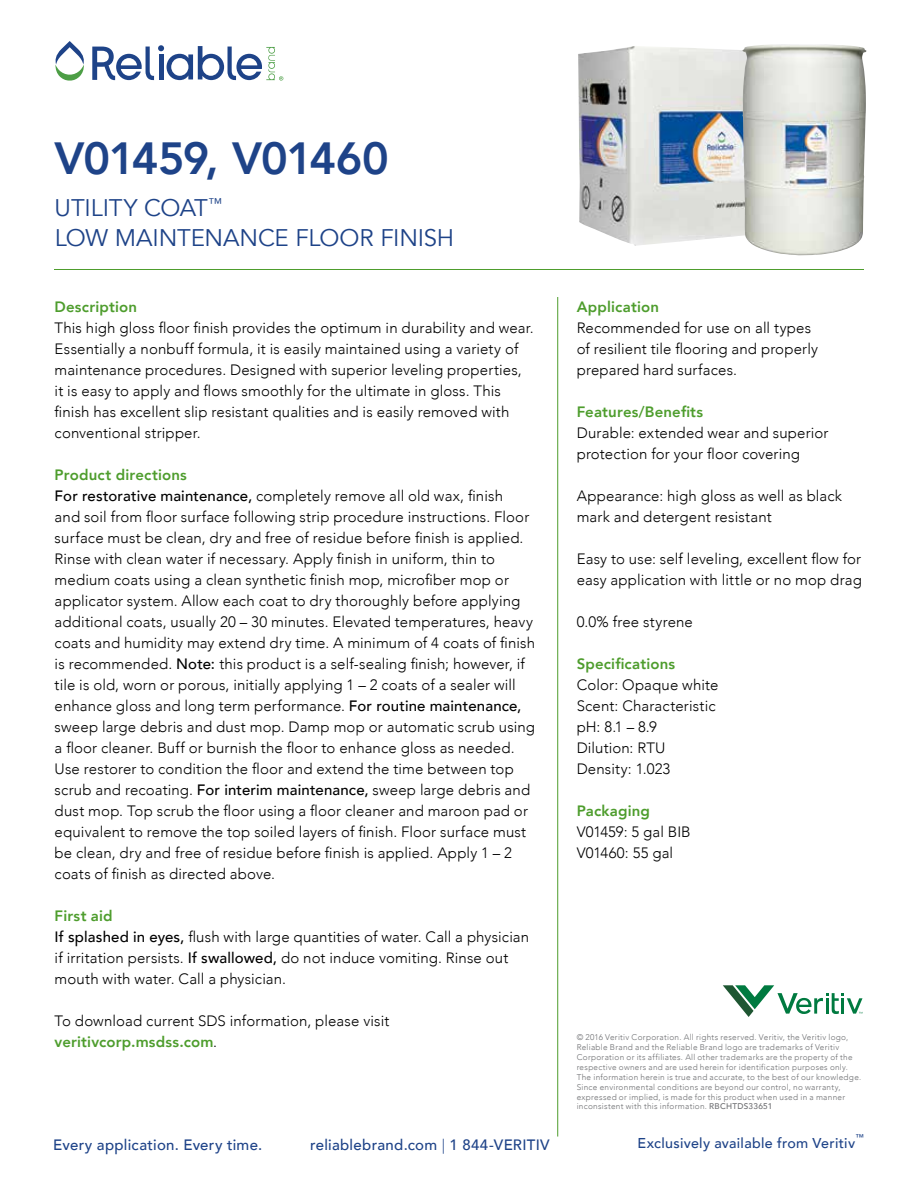
<style>
.page{position:relative;width:918px;height:1188px;background:#fff}
.page>*{position:absolute;margin:0;border:0;box-sizing:border-box;transform-origin:0 0}
.t1{font:800 45px "Avenir";letter-spacing:-.025em;color:#1e4388}
.t2{font:24px/30px "Avenir";letter-spacing:-.01em;color:#1e4388}
.t3{font:300 15px/21px "Avenir";letter-spacing:.01em;color:#000}
.t4{font:800 15px "Avenir";letter-spacing:.01em;color:#4e9d2d}
.t5{font:500 15px "Avenir";letter-spacing:.02em;color:#1e4388}
.t6{font:500 14.25px "Avenir";letter-spacing:.02em;color:#1e4388}
.t7{font:300 8.25px/9.9px "Avenir";letter-spacing:.035em;color:#6d6e71}
.t8{font:500 8.25px "Avenir";color:#1e4388}
.t9{font:300 8.1px/9.8px "Avenir";letter-spacing:.035em;color:#6d6e71}
.s1{font-weight:800;color:#4e9d2d}
.s2{font-weight:500}
.s3{font-weight:300}
.s4{font-size:8.25px}
</style>
<div class="page">
<hr style="left:54px;top:269px;width:810px;height:1px;background:#4e9d2d">
<hr style="left:557px;top:297px;width:1px;height:840px;background:#4e9d2d">
<svg style="left:723px;top:985px;width:140px;height:32px"></svg>
<svg style="left:55px;top:41px;width:29px;height:40px"></svg>
<svg style="left:92px;top:45px;width:191px;height:36px"></svg>
<img style="left:578px;top:46px;width:164px;height:200px">
<img style="left:742px;top:44px;width:125px;height:211px">
<h1 class="t1" style="left:55px;top:123px;width:336px">V01459, V01460</h1>
<h2 class="t2" style="left:55px;top:193px;width:401px">UTILITY COAT<sup>™<br></sup>LOW MAINTENANCE FLOOR FINISH</h2>
<p class="t4" style="left:55px;top:295px;width:84px">Description</p>
<p class="t3" style="left:55px;top:317px;width:481px">This high gloss floor finish provides the optimum in durability and wear.<br>Essentially a nonbuff formula, it is easily maintained using a variety of maintenance procedures. Designed with superior leveling properties, it is easy to apply and flows smoothly for the ultimate in gloss. This finish has excellent slip resistant qualities and is easily removed with conventional stripper.</p>
<p class="t3" style="left:55px;top:464px;width:482px"><span class="s1">Product directions<br></span><span class="s2">For restorative maintenance,</span> completely remove all old wax, finish<br>and soil from floor surface following strip procedure instructions. Floor surface must be clean, dry and free of residue before finish is applied.<br>Rinse with clean water if necessary. Apply finish in uniform, thin to medium coats using a clean synthetic finish mop, microfiber mop or applicator system. Allow each coat to dry thoroughly before applying additional coats, usually 20 – 30 minutes. Elevated temperatures, heavy coats and humidity may extend dry time. A minimum of 4 coats of finish is recommended. <span class="s2">Note:</span> this product is a self-sealing finish; however, if tile is old, worn or porous, initially applying 1 – 2 coats of a sealer will enhance gloss and long term performance. <span class="s2">For routine maintenance, </span>sweep large debris and dust mop. Damp mop or automatic scrub using a floor cleaner. Buff or burnish the floor to enhance gloss as needed.<br>Use restorer to condition the floor and extend the time between top scrub and recoating. <span class="s2">For interim maintenance,</span> sweep large debris and dust mop. Top scrub the floor using a floor cleaner and maroon pad or equivalent to remove the top soiled layers of finish. Floor surface must be clean, dry and free of residue before finish is applied. Apply 1 – 2 coats of finish as directed above.</p>
<p class="t3" style="left:55px;top:905px;width:476px"><span class="s1">First aid<br></span><span class="s2">If splashed in eyes,</span> flush with large quantities of water. Call a physician if irritation persists. <span class="s2">If swallowed,</span> do not induce vomiting. Rinse out mouth with water. Call a physician.</p>
<p class="t3" style="left:55px;top:1010px;width:336px">To download current SDS information, please visit <span class="s1">veritivcorp.msdss.com</span>.</p>
<p class="t5" style="left:53px;top:1132px;width:211px">Every application. Every time.</p>
<p class="t5" style="left:310px;top:1132px;width:241px">reliablebrand.com <span class="s3">|</span> 1 844-VERITIV</p>
<p class="t4" style="left:577px;top:295px;width:84px">Application</p>
<p class="t3" style="left:577px;top:317px;width:243px">Recommended for use on all types of resilient tile flooring and properly prepared hard surfaces.</p>
<p class="t4" style="left:577px;top:400px;width:128px">Features/Benefits</p>
<p class="t3" style="left:577px;top:422px;width:253px">Durable: extended wear and superior protection for your floor covering</p>
<p class="t3" style="left:577px;top:485px;width:267px">Appearance: high gloss as well as black mark and detergent resistant</p>
<p class="t3" style="left:577px;top:548px;width:287px">Easy to use: self leveling, excellent flow for easy application with little or no mop drag</p>
<p class="t3" style="left:577px;top:611px;width:118px">0.0% free styrene</p>
<p class="t4" style="left:577px;top:652px;width:100px">Specifications</p>
<p class="t3" style="left:577px;top:674px;width:143px">Color: Opaque white<br>Scent: Characteristic pH: 8.1 – 8.9<br>Dilution: RTU<br>Density: 1.023</p>
<p class="t4" style="left:577px;top:799px;width:75px">Packaging</p>
<p class="t3" style="left:577px;top:821px;width:116px">V01459: 5 gal BIB<br>V01460: 55 gal</p>
<p class="t7" style="left:577px;top:1032px;width:273px">© 2016 Veritiv Corporation. All rights reserved. Veritiv, the Veritiv logo,<br>Reliable Brand and the Reliable Brand logo are trademarks of Veritiv</p>
<p class="t9" style="left:577px;top:1052px;width:277px"><span class="s4">Corporation or its affiliates.</span> All other trademarks are the property of the respective owners and are used herein for identification purposes only.</p>
<p class="t7" style="left:577px;top:1072px;width:286px">The information herein is true and accurate, to the best of our knowledge.<br>Since environmental conditions are beyond our control, no warranty, expressed or implied, is made for this product when used in a manner inconsistent with this information. <span class="s2">RBCHTDS33651</span></p>
<p class="t8" style="left:856px;top:1130px;width:10px">™</p>
<p class="t6" style="left:637px;top:1131px;width:219px">Exclusively available from Veritiv</p>
</div>
